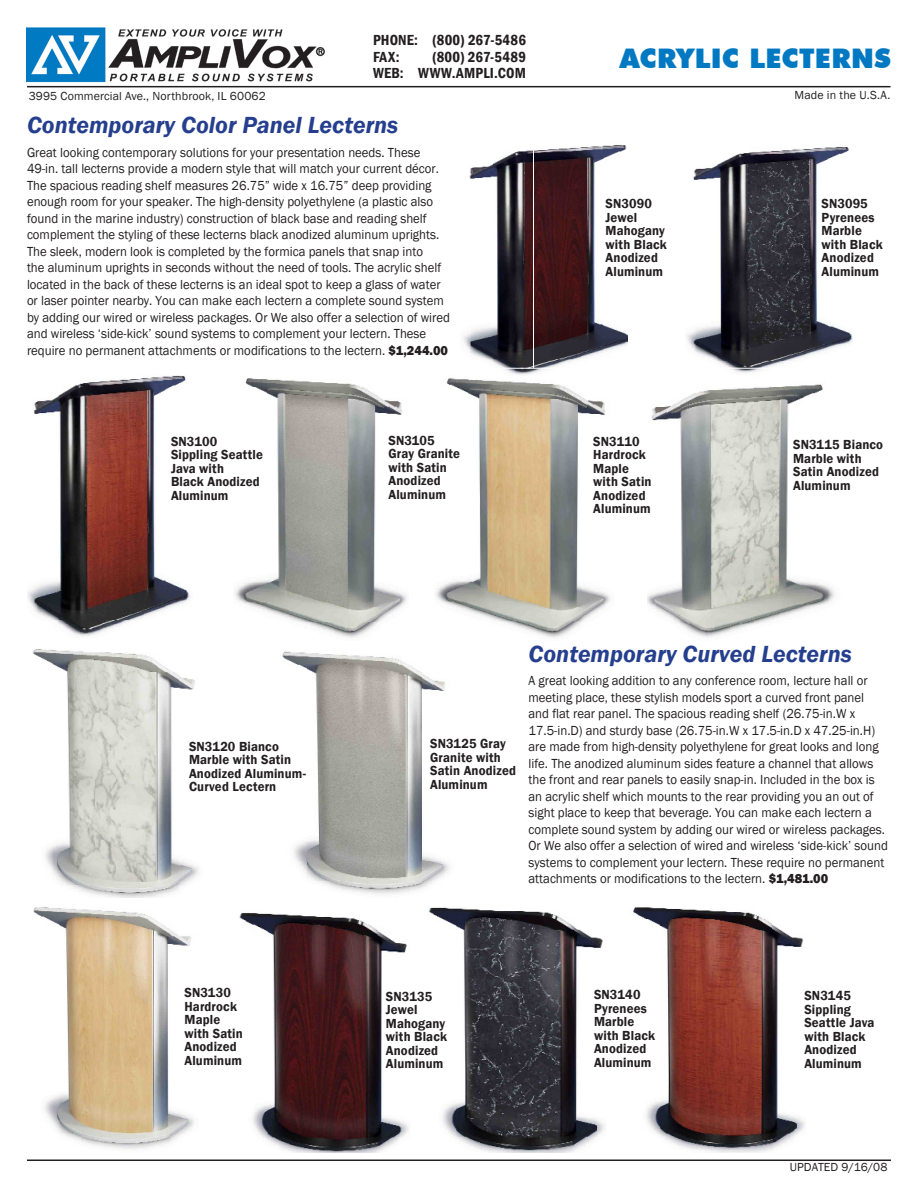
<style>
.page{position:relative;width:918px;height:1188px;background:#fff}
.page>*{position:absolute;margin:0;border:0;box-sizing:border-box;transform-origin:0 0}
.t1{font:900 27px "Futura BT";letter-spacing:.01em;color:#0079c2}
.t2{font:italic 600 24px "Franklin Gothic";color:#253f8e}
.t3{font:600 condensed 15px "Franklin Gothic";letter-spacing:.015em;color:#231f20}
.t4{font:13.5px/16.5px "Franklin Gothic";color:#231f20;scale:.95 1}
.t5{font:600 13.5px/13.5px "Franklin Gothic";letter-spacing:.01em;color:#231f20;scale:.95 1}
.t6{font:12px "Franklin Gothic";letter-spacing:.005em;color:#231f20}
.s1{font-weight:800}
</style>
<div class="page">
<img style="left:26px;top:27px;width:299px;height:56px">
<hr style="left:27px;top:86px;width:864px;height:1px;background:#231f20">
<hr style="left:27px;top:1160px;width:864px;height:1px;background:#231f20">
<img style="left:436px;top:378px;width:175px;height:260px">
<img style="left:648px;top:384px;width:187px;height:254px">
<img style="left:463px;top:145px;width:165px;height:230px">
<div style="left:606px;top:199px;width:76px;height:121px;background:#fff"></div>
<img style="left:687px;top:146px;width:165px;height:227px">
<hr style="left:533px;top:114px;width:1px;height:254px;background:#fff">
<hr style="left:358px;top:368px;width:527px;height:1px;background:#fff">
<img style="left:28px;top:375px;width:162px;height:261px">
<img style="left:235px;top:378px;width:172px;height:260px">
<img style="left:33px;top:649px;width:166px;height:249px">
<img style="left:282px;top:651px;width:168px;height:244px">
<img style="left:33px;top:907px;width:161px;height:243px">
<img style="left:239px;top:912px;width:170px;height:241px">
<img style="left:428px;top:907px;width:176px;height:246px">
<img style="left:633px;top:907px;width:172px;height:245px">
<p class="t3" style="left:373px;top:30px;width:154px">PHONE: (800) 267-5486</p>
<p class="t3" style="left:373px;top:47px;width:28px">FAX:</p>
<p class="t3" style="left:432px;top:47px;width:95px">(800) 267-5489</p>
<p class="t3" style="left:373px;top:63px;width:155px">WEB: WWW.AMPLI.COM</p>
<p class="t1" style="left:620px;top:42px;width:273px">ACRYLIC LECTERNS</p>
<p class="t6" style="left:29px;top:89px;width:239px">3995 Commercial Ave., Northbrook, IL 60062</p>
<p class="t6" style="left:795px;top:87px;width:97px">Made in the U.S.A.</p>
<p class="t2" style="left:27px;top:110px;width:373px">Contemporary Color Panel Lecterns</p>
<p class="t4" style="left:27px;top:144px;width:447px">Great looking contemporary solutions for your presentation needs. These 49-in. tall lecterns provide a modern style that will match your current décor.<br>The spacious reading shelf measures 26.75” wide x 16.75” deep providing enough room for your speaker. The high-density polyethylene (a plastic also found in the marine industry) construction of black base and reading shelf complement the styling of these lecterns black anodized aluminum uprights.<br>The sleek, modern look is completed by the formica panels that snap into<br>the aluminum uprights in seconds without the need of tools. The acrylic shelf located in the back of these lecterns is an ideal spot to keep a glass of water or laser pointer nearby. You can make each lectern a complete sound system by adding our wired or wireless packages. Or We also offer a selection of wired and wireless ‘side-kick’ sound systems to complement your lectern. These require no permanent attachments or modifications to the lectern. <span class="s1">$1,244.00</span></p>
<p class="t5" style="left:171px;top:435px;width:98px">SN3100<br>Sippling Seattle<br>Java with<br>Black Anodized<br>Aluminum</p>
<p class="t5" style="left:388px;top:434px;width:50px">SN3105</p>
<p class="t5" style="left:388px;top:447px;width:77px">Gray Granite with Satin<br>Anodized<br>Aluminum</p>
<p class="t5" style="left:606px;top:197px;width:66px">SN3090<br>Jewel<br>Mahogany with Black<br>Anodized<br>Aluminum</p>
<p class="t5" style="left:822px;top:197px;width:66px">SN3095<br>Pyrenees<br>Marble with Black<br>Anodized<br>Aluminum</p>
<p class="t5" style="left:593px;top:435px;width:63px">SN3110<br>Hardrock<br>Maple with Satin<br>Anodized<br>Aluminum</p>
<p class="t5" style="left:793px;top:438px;width:96px">SN3115 Bianco<br>Marble with<br>Satin Anodized<br>Aluminum</p>
<p class="t5" style="left:189px;top:739px;width:125px">SN3120 Bianco<br>Marble with Satin<br>Anodized Aluminum-<br>Curved Lectern</p>
<p class="t5" style="left:430px;top:737px;width:92px">SN3125 Gray<br>Granite with<br>Satin Anodized<br>Aluminum</p>
<p class="t2" style="left:529px;top:638px;width:325px">Contemporary Curved Lecterns</p>
<p class="t4" style="left:529px;top:673px;width:380px">A great looking addition to any conference room, lecture hall or meeting place, these stylish models sport a curved front panel and flat rear panel. The spacious reading shelf (26.75-in.W x 17.5-in.D) and sturdy base (26.75-in.W x 17.5-in.D x 47.25-in.H) are made from high-density polyethylene for great looks and long life. The anodized aluminum sides feature a channel that allows the front and rear panels to easily snap-in. Included in the box is an acrylic shelf which mounts to the rear providing you an out of sight place to keep that beverage. You can make each lectern a complete sound system by adding our wired or wireless packages.<br>Or We also offer a selection of wired and wireless ‘side-kick’ sound systems to complement your lectern. These require no permanent attachments or modifications to the lectern. <span class="s1">$1,481.00</span></p>
<p class="t5" style="left:184px;top:986px;width:63px">SN3130<br>Hardrock<br>Maple with Satin<br>Anodized<br>Aluminum</p>
<p class="t5" style="left:386px;top:989px;width:66px">SN3135<br>Jewel<br>Mahogany with Black<br>Anodized<br>Aluminum</p>
<p class="t5" style="left:594px;top:988px;width:66px">SN3140<br>Pyrenees<br>Marble with Black<br>Anodized<br>Aluminum</p>
<p class="t5" style="left:804px;top:989px;width:75px">SN3145<br>Sippling<br>Seattle Java with Black<br>Anodized<br>Aluminum</p>
<p class="t6" style="left:790px;top:1159px;width:99px">UPDATED 9/16/08</p>
</div>
